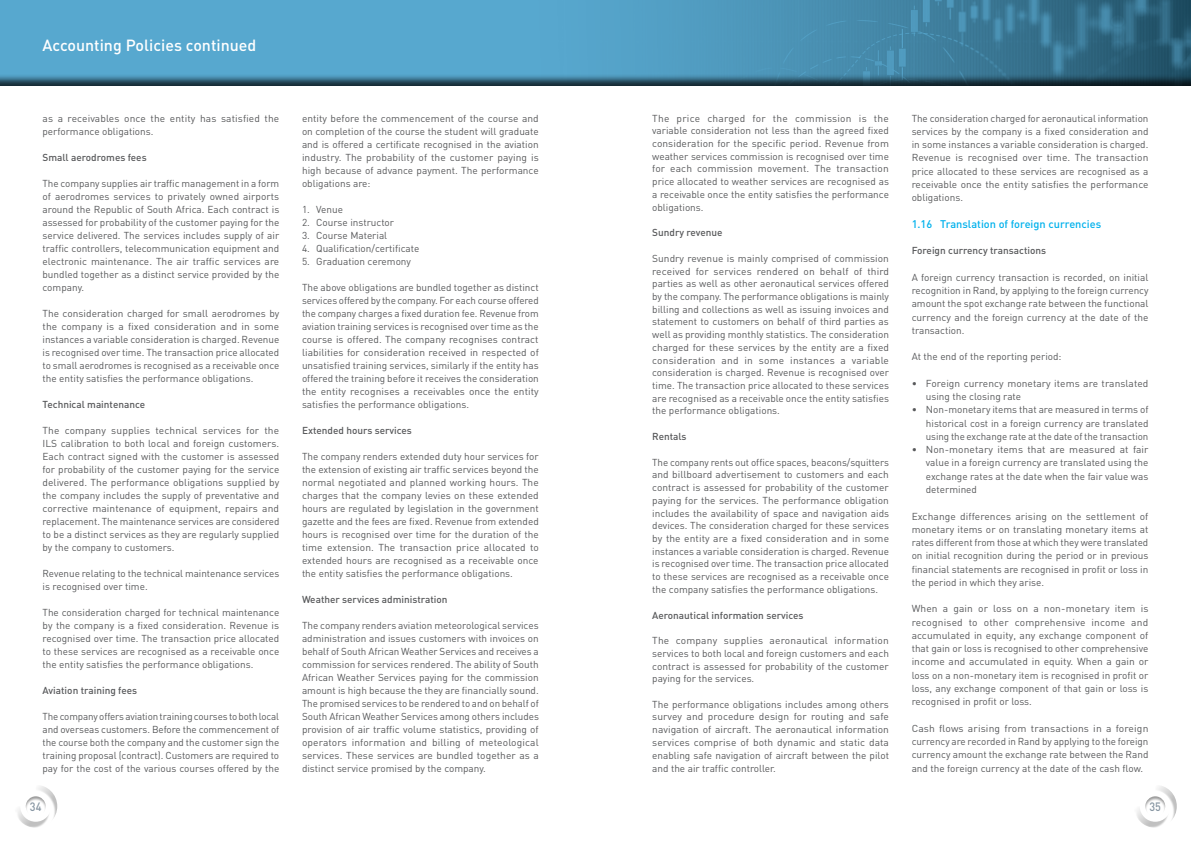
<style>
.page{position:relative;width:1191px;height:842px;background:#fff}
.page>*{position:absolute;margin:0;border:0;box-sizing:border-box;transform-origin:0 0}
.t1{font:500 16px "DIN";color:#fff}
.t2{font:500 12px "DIN";color:#8695a2;scale:.9 1}
.t3{font:500 11px "DIN";color:#00b1ec}
.t4{font:10px/13px "DIN";color:#58595b;text-align:justify}
.t5{font:500 10px "DIN";color:#58595b}
</style>
<div class="page">
<div style="left:0;top:0;width:1191px;height:87px;background:#000;opacity:.75"></div>
<div style="left:5px;top:778px;width:61px;height:50px;background:#000;opacity:.25"></div>
<div style="left:17px;top:788px;width:38px;height:28px;background:#000;opacity:.4"></div>
<div style="left:1125px;top:778px;width:60px;height:50px;background:#000;opacity:.25"></div>
<div style="left:1137px;top:788px;width:37px;height:28px;background:#000;opacity:.4"></div>
<h1 class="t1" style="left:43px;top:35px;width:215px">Accounting Policies continued</h1>
<p class="t4" style="left:43px;top:111px;width:238px">as a receivables once the entity has satisfied the performance obligations.</p>
<p class="t5" style="left:43px;top:151px;width:106px">Small aerodromes fees</p>
<p class="t4" style="left:43px;top:176px;width:238px">The company supplies air traffic management in a form of aerodromes services to privately owned airports around the Republic of South Africa. Each contract is assessed for probability of the customer paying for the service delivered. The services includes supply of air traffic controllers, telecommunication equipment and electronic maintenance. The air traffic services are bundled together as a distinct service provided by the company.</p>
<p class="t4" style="left:43px;top:306px;width:238px">The consideration charged for small aerodromes by the company is a fixed consideration and in some instances a variable consideration is charged. Revenue is recognised over time. The transaction price allocated to small aerodromes is recognised as a receivable once the entity satisfies the performance obligations.</p>
<p class="t5" style="left:43px;top:398px;width:104px">Technical maintenance</p>
<p class="t4" style="left:43px;top:423px;width:238px">The company supplies technical services for the ILS calibration to both local and foreign customers.<br>Each contract signed with the customer is assessed for probability of the customer paying for the service delivered. The performance obligations supplied by the company includes the supply of preventative and corrective maintenance of equipment, repairs and replacement. The maintenance services are considered to be a distinct services as they are regularly supplied by the company to customers.</p>
<p class="t4" style="left:43px;top:566px;width:238px">Revenue relating to the technical maintenance services is recognised over time.</p>
<p class="t4" style="left:43px;top:605px;width:238px">The consideration charged for technical maintenance by the company is a fixed consideration. Revenue is recognised over time. The transaction price allocated to these services are recognised as a receivable once the entity satisfies the performance obligations.</p>
<p class="t5" style="left:43px;top:684px;width:96px">Aviation training fees</p>
<p class="t4" style="left:43px;top:709px;width:238px">The company offers aviation training courses to both local and overseas customers. Before the commencement of the course both the company and the customer sign the training proposal (contract). Customers are required to pay for the cost of the various courses offered by the</p>
<p class="t4" style="left:302px;top:111px;width:238px">entity before the commencement of the course and on completion of the course the student will graduate and is offered a certificate recognised in the aviation industry. The probability of the customer paying is high because of advance payment. The performance obligations are:</p>
<p class="t4" style="left:302px;top:202px;width:43px">1. Venue</p>
<p class="t4" style="left:302px;top:215px;width:94px">2. Course instructor</p>
<p class="t4" style="left:302px;top:228px;width:87px">3. Course Material</p>
<p class="t4" style="left:302px;top:241px;width:119px">4. Qualification/certificate</p>
<p class="t4" style="left:302px;top:254px;width:111px">5. Graduation ceremony</p>
<p class="t4" style="left:302px;top:280px;width:238px">The above obligations are bundled together as distinct services offered by the company. For each course offered the company charges a fixed duration fee. Revenue from aviation training services is recognised over time as the course is offered. The company recognises contract liabilities for consideration received in respected of unsatisfied training services, similarly if the entity has offered the training before it receives the consideration the entity recognises a receivables once the entity satisfies the performance obligations.</p>
<p class="t5" style="left:302px;top:424px;width:111px">Extended hours services</p>
<p class="t4" style="left:302px;top:449px;width:238px">The company renders extended duty hour services for the extension of existing air traffic services beyond the normal negotiated and planned working hours. The charges that the company levies on these extended hours are regulated by legislation in the government gazette and the fees are fixed. Revenue from extended hours is recognised over time for the duration of the time extension. The transaction price allocated to extended hours are recognised as a receivable once the entity satisfies the performance obligations.</p>
<p class="t5" style="left:302px;top:593px;width:147px">Weather services administration</p>
<p class="t4" style="left:302px;top:618px;width:238px">The company renders aviation meteorological services administration and issues customers with invoices on behalf of South African Weather Services and receives a commission for services rendered. The ability of South African Weather Services paying for the commission amount is high because the they are financially sound.<br>The promised services to be rendered to and on behalf of South African Weather Services among others includes provision of air traffic volume statistics, providing of operators information and billing of meteological services. These services are bundled together as a distinct service promised by the company.</p>
<p class="t4" style="left:652px;top:111px;width:238px;line-height:12.7px">The price charged for the commission is the variable consideration not less than the agreed fixed consideration for the specific period. Revenue from weather services commission is recognised over time for each commission movement. The transaction price allocated to weather services are recognised as a receivable once the entity satisfies the performance obligations.</p>
<p class="t5" style="left:652px;top:226px;width:72px">Sundry revenue</p>
<p class="t4" style="left:652px;top:252px;width:238px;line-height:12.7px">Sundry revenue is mainly comprised of commission received for services rendered on behalf of third parties as well as other aeronautical services offered by the company. The performance obligations is mainly billing and collections as well as issuing invoices and statement to customers on behalf of third parties as well as providing monthly statistics. The consideration charged for these services by the entity are a fixed consideration and in some instances a variable consideration is charged. Revenue is recognised over time. The transaction price allocated to these services are recognised as a receivable once the entity satisfies the performance obligations.</p>
<p class="t5" style="left:652px;top:430px;width:36px">Rentals</p>
<p class="t4" style="left:652px;top:455px;width:238px;line-height:12.7px">The company rents out office spaces, beacons/squitters and billboard advertisement to customers and each contract is assessed for probability of the customer paying for the services. The performance obligation includes the availability of space and navigation aids devices. The consideration charged for these services by the entity are a fixed consideration and in some instances a variable consideration is charged. Revenue is recognised over time. The transaction price allocated to these services are recognised as a receivable once the company satisfies the performance obligations.</p>
<p class="t5" style="left:652px;top:609px;width:153px">Aeronautical information services</p>
<p class="t4" style="left:652px;top:634px;width:238px;line-height:12.7px">The company supplies aeronautical information services to both local and foreign customers and each contract is assessed for probability of the customer paying for the services.</p>
<p class="t4" style="left:652px;top:697px;width:238px">The performance obligations includes among others survey and procedure design for routing and safe navigation of aircraft. The aeronautical information services comprise of both dynamic and static data enabling safe navigation of aircraft between the pilot and the air traffic controller.</p>
<p class="t4" style="left:911px;top:111px;width:238px;line-height:13.3px">The consideration charged for aeronautical information services by the company is a fixed consideration and in some instances a variable consideration is charged.<br>Revenue is recognised over time. The transaction price allocated to these services are recognised as a receivable once the entity satisfies the performance obligations.</p>
<p class="t3" style="left:911px;top:217px;width:191px">1.16 Translation of foreign currencies</p>
<p class="t5" style="left:911px;top:244px;width:136px">Foreign currency transactions</p>
<p class="t4" style="left:911px;top:270px;width:238px;line-height:13.3px">A foreign currency transaction is recorded, on initial recognition in Rand, by applying to the foreign currency amount the spot exchange rate between the functional currency and the foreign currency at the date of the transaction.</p>
<p class="t4" style="left:911px;top:350px;width:151px">At the end of the reporting period:</p>
<p class="t4" style="left:926px;top:376px;width:224px;line-height:13.3px;text-indent:-14px">• Foreign currency monetary items are translated using the closing rate</p>
<p class="t4" style="left:926px;top:403px;width:224px;line-height:13.3px;text-indent:-14px">• Non-monetary items that are measured in terms of historical cost in a foreign currency are translated using the exchange rate at the date of the transaction</p>
<p class="t4" style="left:926px;top:443px;width:224px;line-height:13.3px;text-indent:-14px">• Non-monetary items that are measured at fair value in a foreign currency are translated using the exchange rates at the date when the fair value was determined</p>
<p class="t4" style="left:911px;top:509px;width:238px;line-height:13.3px">Exchange differences arising on the settlement of monetary items or on translating monetary items at rates different from those at which they were translated on initial recognition during the period or in previous financial statements are recognised in profit or loss in the period in which they arise.</p>
<p class="t4" style="left:911px;top:602px;width:238px;line-height:13.3px">When a gain or loss on a non-monetary item is recognised to other comprehensive income and accumulated in equity, any exchange component of that gain or loss is recognised to other comprehensive income and accumulated in equity. When a gain or loss on a non-monetary item is recognised in profit or loss, any exchange component of that gain or loss is recognised in profit or loss.</p>
<p class="t4" style="left:911px;top:721px;width:238px;line-height:13.3px">Cash flows arising from transactions in a foreign currency are recorded in Rand by applying to the foreign currency amount the exchange rate between the Rand and the foreign currency at the date of the cash flow.</p>
<p class="t2" style="left:30px;top:799px;width:14px">34</p>
<p class="t2" style="left:1149px;top:799px;width:14px">35</p>
</div>
